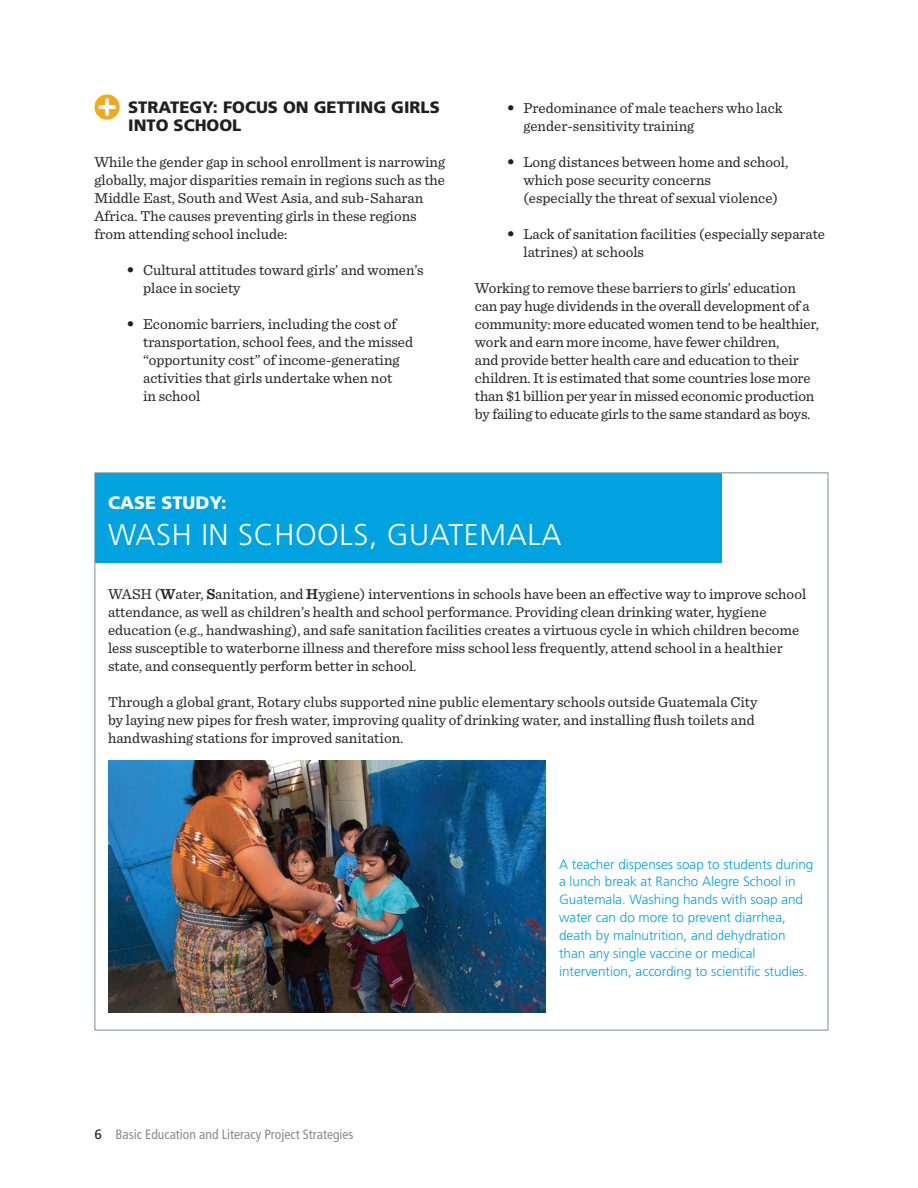
<style>
.page{position:relative;width:918px;height:1188px;background:#fff}
.page>*{position:absolute;margin:0;border:0;box-sizing:border-box;transform-origin:0 0}
.t1{font:300 30px "Frutiger LT Std";letter-spacing:.02em;color:#fff}
.t2{font:900 18px "Frutiger LT Std";color:#fff}
.t3{font:900 16.5px/18px "Frutiger LT Std";color:#231f20}
.t4{font:15px/18px "Sentinel";color:#231f20}
.t5{font:300 13.5px/18px "Frutiger LT Std";color:#00a2e0}
.t6{font:condensed 13.5px "Frutiger LT Std";color:#8b8a8e}
.s1{font-family:"Frutiger LT Std"}
.s2{font-weight:600}
.s3{font-stretch:normal;color:#231f20}
</style>
<div class="page">
<img style="left:108px;top:760px;width:438px;height:252px">
<svg style="left:94px;top:94px;width:26px;height:26px"></svg>
<svg style="left:98px;top:98px;width:18px;height:18px"></svg>
<div style="left:95px;top:473px;width:626px;height:89px;background:#00a2e0"></div>
<p class="t3" style="left:128px;top:98px;width:313px">STRATEGY: FOCUS ON GETTING GIRLS<br>INTO SCHOOL</p>
<p class="t4" style="left:94px;top:152px;width:352px">While the gender gap in school enrollment is narrowing globally, major disparities remain in regions such as the Middle East, South and West Asia, and sub-Saharan Africa. The causes preventing girls in these regions from attending school include:</p>
<p class="t4" style="left:143px;top:260px;width:282px;text-indent:-16px"><span class="s1">•</span> Cultural attitudes toward girls’ and women’s place in society</p>
<p class="t4" style="left:143px;top:314px;width:272px;text-indent:-16px"><span class="s1">•</span> Economic barriers, including the cost of transportation, school fees, and the missed “opportunity cost” of income-generating activities that girls undertake when not<br>in school</p>
<p class="t4" style="left:524px;top:98px;width:261px;text-indent:-16px"><span class="s1">•</span> Predominance of male teachers who lack gender-sensitivity training</p>
<p class="t4" style="left:524px;top:152px;width:266px;text-indent:-16px"><span class="s1">•</span> Long distances between home and school, which pose security concerns<br>(especially the threat of sexual violence)</p>
<p class="t4" style="left:524px;top:224px;width:303px;text-indent:-16px"><span class="s1">•</span> Lack of sanitation facilities (especially separate latrines) at schools</p>
<p class="t4" style="left:475px;top:278px;width:345px">Working to remove these barriers to girls’ education can pay huge dividends in the overall development of a community: more educated women tend to be healthier, work and earn more income, have fewer children,<br>and provide better health care and education to their children. It is estimated that some countries lose more than $1 billion per year in missed economic production by failing to educate girls to the same standard as boys.</p>
<p class="t2" style="left:108px;top:491px;width:120px">CASE STUDY:</p>
<h1 class="t1" style="left:108px;top:517px;width:455px">WASH IN SCHOOLS, GUATEMALA</h1>
<p class="t4" style="left:108px;top:584px;width:700px">WASH (<span class="s2">W</span>ater, <span class="s2">S</span>anitation, and <span class="s2">H</span>ygiene) interventions in schools have been an effective way to improve school attendance, as well as children’s health and school performance. Providing clean drinking water, hygiene education (e.g., handwashing), and safe sanitation facilities creates a virtuous cycle in which children become less susceptible to waterborne illness and therefore miss school less frequently, attend school in a healthier state, and consequently perform better in school.</p>
<p class="t4" style="left:108px;top:692px;width:651px">Through a global grant, Rotary clubs supported nine public elementary schools outside Guatemala City by laying new pipes for fresh water, improving quality of drinking water, and installing flush toilets and handwashing stations for improved sanitation.</p>
<p class="t6" style="left:94px;top:1126px;width:261px"><span class="s3">6</span> Basic Education and Literacy Project Strategies</p>
<p class="t5" style="left:559px;top:855px;width:256px">A teacher dispenses soap to students during a lunch break at Rancho Alegre School in Guatemala. Washing hands with soap and water can do more to prevent diarrhea, death by malnutrition, and dehydration than any single vaccine or medical intervention, according to scientific studies.</p>
</div>
